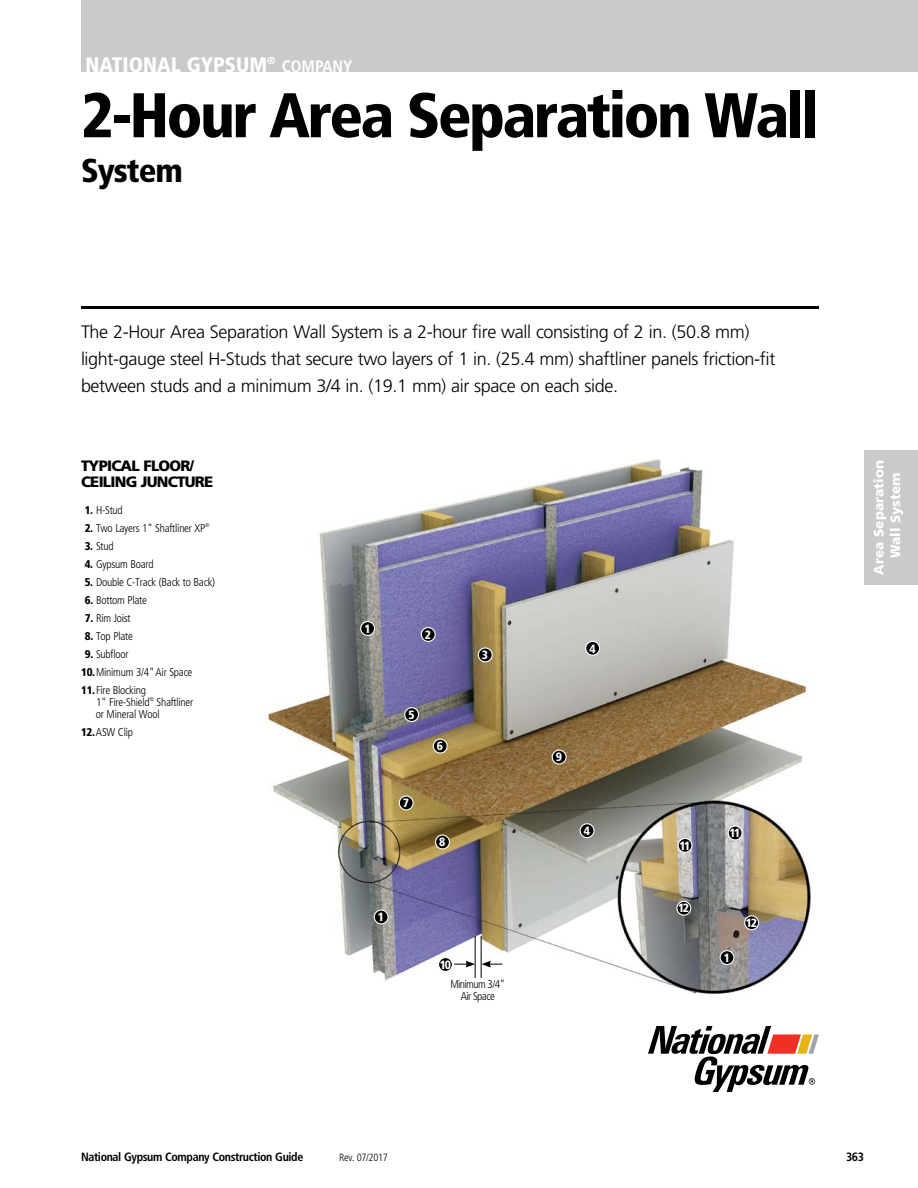
<style>
.page{position:relative;width:918px;height:1188px;background:#fff}
.page>*{position:absolute;margin:0;border:0;box-sizing:border-box;transform-origin:0 0}
.t1{font:900 condensed 63px "Frutiger";letter-spacing:-.04em;color:#000}
.t2{font:900 condensed 33px "Frutiger";letter-spacing:-.03em;color:#000}
.t3{font:900 condensed 21px "Frutiger";color:#fff}
.t4{font:300 18px/27px "Frutiger";letter-spacing:-.02em;color:#000}
.t5{font:700 condensed 16.5px "Frutiger";color:#fff}
.t6{font:900 15px/16.5px "Frutiger";letter-spacing:-.05em;color:#000}
.t7{font:900 13.5px/16.5px "Frutiger";color:#fff;text-align:center}
.t8{font:700 condensed 12px "Frutiger";letter-spacing:-.03em;color:#000}
.t9{font:900 condensed 12px "Frutiger";letter-spacing:-.125em;color:#fff}
.t10{font:300 condensed 11.25px/18px "Frutiger";letter-spacing:-.02em;color:#000}
.t11{font:300 condensed 11.25px/12px "Frutiger";letter-spacing:-.05em;color:#000;text-align:center}
.t12{font:300 condensed 10.5px "Frutiger";letter-spacing:-.03em;color:#000}
.s1{font-weight:900}
</style>
<div class="page">
<svg style="left:648px;top:1026px;width:171px;height:66px"></svg>
<div style="left:864px;top:450px;width:54px;height:135px;background:#c9cacc"></div>
<hr style="left:81px;top:306px;width:738px;height:3px;background:#000">
<div style="left:81px;top:0;width:837px;height:72px;background:#c9cacc"></div>
<img style="left:267px;top:459px;width:545px;height:535px">
<hr style="left:475px;top:936px;width:1px;height:42px;background:#000">
<hr style="left:481px;top:936px;width:1px;height:42px;background:#000">
<svg style="left:454px;top:961px;width:21px;height:7px"></svg>
<svg style="left:482px;top:961px;width:20px;height:7px"></svg>
<div style="left:442px;top:978px;width:72px;height:24px;background:#fff"></div>
<div style="left:677px;top:901px;width:14px;height:14px;background:#000;border-radius:50%"></div>
<div style="left:676px;top:901px;width:15px;height:15px;border:1px solid #fff;border-radius:50%"></div>
<div style="left:745px;top:916px;width:14px;height:14px;background:#000;border-radius:50%"></div>
<div style="left:744px;top:915px;width:15px;height:15px;border:1px solid #fff;border-radius:50%"></div>
<div style="left:678px;top:838px;width:14px;height:14px;background:#000;border-radius:50%"></div>
<div style="left:678px;top:838px;width:15px;height:15px;border:1px solid #fff;border-radius:50%"></div>
<div style="left:728px;top:826px;width:14px;height:14px;background:#000;border-radius:50%"></div>
<div style="left:728px;top:825px;width:15px;height:15px;border:1px solid #fff;border-radius:50%"></div>
<div style="left:720px;top:951px;width:14px;height:14px;background:#000;border-radius:50%"></div>
<div style="left:720px;top:950px;width:15px;height:15px;border:1px solid #fff;border-radius:50%"></div>
<div style="left:580px;top:824px;width:14px;height:14px;background:#000;border-radius:50%"></div>
<div style="left:580px;top:823px;width:15px;height:15px;border:1px solid #fff;border-radius:50%"></div>
<div style="left:433px;top:739px;width:14px;height:14px;background:#000;border-radius:50%"></div>
<div style="left:433px;top:739px;width:15px;height:15px;border:1px solid #fff;border-radius:50%"></div>
<div style="left:586px;top:641px;width:14px;height:14px;background:#000;border-radius:50%"></div>
<div style="left:585px;top:641px;width:15px;height:15px;border:1px solid #fff;border-radius:50%"></div>
<div style="left:361px;top:622px;width:14px;height:13px;background:#000;border-radius:50%"></div>
<div style="left:360px;top:621px;width:15px;height:15px;border:1px solid #fff;border-radius:50%"></div>
<div style="left:421px;top:628px;width:14px;height:13px;background:#000;border-radius:50%"></div>
<div style="left:421px;top:627px;width:15px;height:15px;border:1px solid #fff;border-radius:50%"></div>
<div style="left:405px;top:708px;width:14px;height:14px;background:#000;border-radius:50%"></div>
<div style="left:404px;top:707px;width:15px;height:15px;border:1px solid #fff;border-radius:50%"></div>
<div style="left:374px;top:910px;width:14px;height:14px;background:#000;border-radius:50%"></div>
<div style="left:374px;top:909px;width:15px;height:15px;border:1px solid #fff;border-radius:50%"></div>
<div style="left:439px;top:958px;width:13px;height:13px;background:#000;border-radius:50%"></div>
<div style="left:438px;top:957px;width:15px;height:15px;border:1px solid #fff;border-radius:50%"></div>
<div style="left:436px;top:835px;width:13px;height:14px;background:#000;border-radius:50%"></div>
<div style="left:435px;top:834px;width:15px;height:15px;border:1px solid #fff;border-radius:50%"></div>
<div style="left:399px;top:796px;width:14px;height:14px;background:#000;border-radius:50%"></div>
<div style="left:399px;top:795px;width:15px;height:15px;border:1px solid #fff;border-radius:50%"></div>
<div style="left:552px;top:750px;width:14px;height:14px;background:#000;border-radius:50%"></div>
<div style="left:552px;top:750px;width:15px;height:15px;border:1px solid #fff;border-radius:50%"></div>
<div style="left:478px;top:648px;width:14px;height:14px;background:#000;border-radius:50%"></div>
<div style="left:478px;top:647px;width:15px;height:15px;border:1px solid #fff;border-radius:50%"></div>
<p class="t3" style="left:86px;top:52px;width:192px">NATIONAL GYPSUM<sup>®</sup></p>
<p class="t5" style="left:282px;top:56px;width:72px">COMPANY</p>
<h1 class="t1" style="left:81px;top:77px;width:739px">2-Hour Area Separation Wall</h1>
<h2 class="t2" style="left:81px;top:151px;width:104px">System</h2>
<p class="t4" style="left:81px;top:318px;width:696px">The 2-Hour Area Separation Wall System is a 2-hour fire wall consisting of 2 in. (50.8 mm) light-gauge steel H-Studs that secure two layers of 1 in. (25.4 mm) shaftliner panels friction-fit between studs and a minimum 3/4 in. (19.1 mm) air space on each side.</p>
<p class="t6" style="left:81px;top:457px;width:114px">TYPICAL FLOOR/<br>CEILING</p>
<p class="t6" style="left:141px;top:473px;width:74px">JUNCTURE</p>
<p class="t10" style="left:85px;top:501px;width:40px"><span class="s1">1.</span> H-Stud</p>
<p class="t10" style="left:85px;top:519px;width:126px"><span class="s1">2.</span> Two Layers 1" Shaftliner XP<sup>®</sup></p>
<p class="t10" style="left:85px;top:537px;width:30px"><span class="s1">3.</span> Stud</p>
<p class="t10" style="left:85px;top:555px;width:70px"><span class="s1">4.</span> Gypsum Board</p>
<p class="t10" style="left:85px;top:573px;width:132px"><span class="s1">5.</span> Double C-Track (Back to Back)</p>
<p class="t10" style="left:85px;top:591px;width:64px"><span class="s1">6.</span> Bottom Plate</p>
<p class="t10" style="left:85px;top:609px;width:48px"><span class="s1">7.</span> Rim Joist</p>
<p class="t10" style="left:85px;top:627px;width:50px"><span class="s1">8.</span> Top Plate</p>
<p class="t10" style="left:81px;top:645px;width:113px;text-indent:4px"><span class="s1">9.</span> Subfloor<br><span class="s1">10.</span>Minimum 3/4" Air Space<br><span class="s1">11.</span>Fire Blocking</p>
<p class="t10" style="left:96px;top:696px;width:99px;line-height:12px">1" Fire-Shield<sup>®</sup> Shaftliner or Mineral Wool</p>
<p class="t10" style="left:81px;top:723px;width:54px"><span class="s1">12.</span>ASW Clip</p>
<p class="t9" style="left:364px;top:621px;width:8px">1</p>
<p class="t9" style="left:425px;top:627px;width:8px">2</p>
<p class="t9" style="left:408px;top:708px;width:8px">5</p>
<p class="t9" style="left:403px;top:796px;width:8px">7</p>
<p class="t9" style="left:437px;top:739px;width:8px">6</p>
<p class="t9" style="left:439px;top:835px;width:8px">8</p>
<p class="t9" style="left:482px;top:648px;width:8px">3</p>
<p class="t9" style="left:378px;top:910px;width:8px">1</p>
<p class="t9" style="left:440px;top:957px;width:13px">10</p>
<p class="t11" style="left:450px;top:978px;width:56px">Minimum 3/4"<br>Air Space</p>
<p class="t9" style="left:589px;top:641px;width:8px">4</p>
<p class="t9" style="left:556px;top:750px;width:8px">9</p>
<p class="t9" style="left:584px;top:824px;width:8px">4</p>
<p class="t9" style="left:680px;top:838px;width:12px">11</p>
<p class="t9" style="left:678px;top:901px;width:12px">12</p>
<p class="t9" style="left:730px;top:826px;width:12px">11</p>
<p class="t9" style="left:724px;top:950px;width:8px">1</p>
<p class="t9" style="left:746px;top:916px;width:13px">12</p>
<p class="t7" style="left:870px;top:575px;width:116px;rotate:-90deg">AREA SEPARATION<br>WALL SYSTEM</p>
<p class="t8" style="left:81px;top:1150px;width:224px">National Gypsum Company Construction Guide</p>
<p class="t12" style="left:339px;top:1151px;width:50px">Rev. 07/2017</p>
<p class="t8" style="left:846px;top:1150px;width:19px">363</p>
</div>
